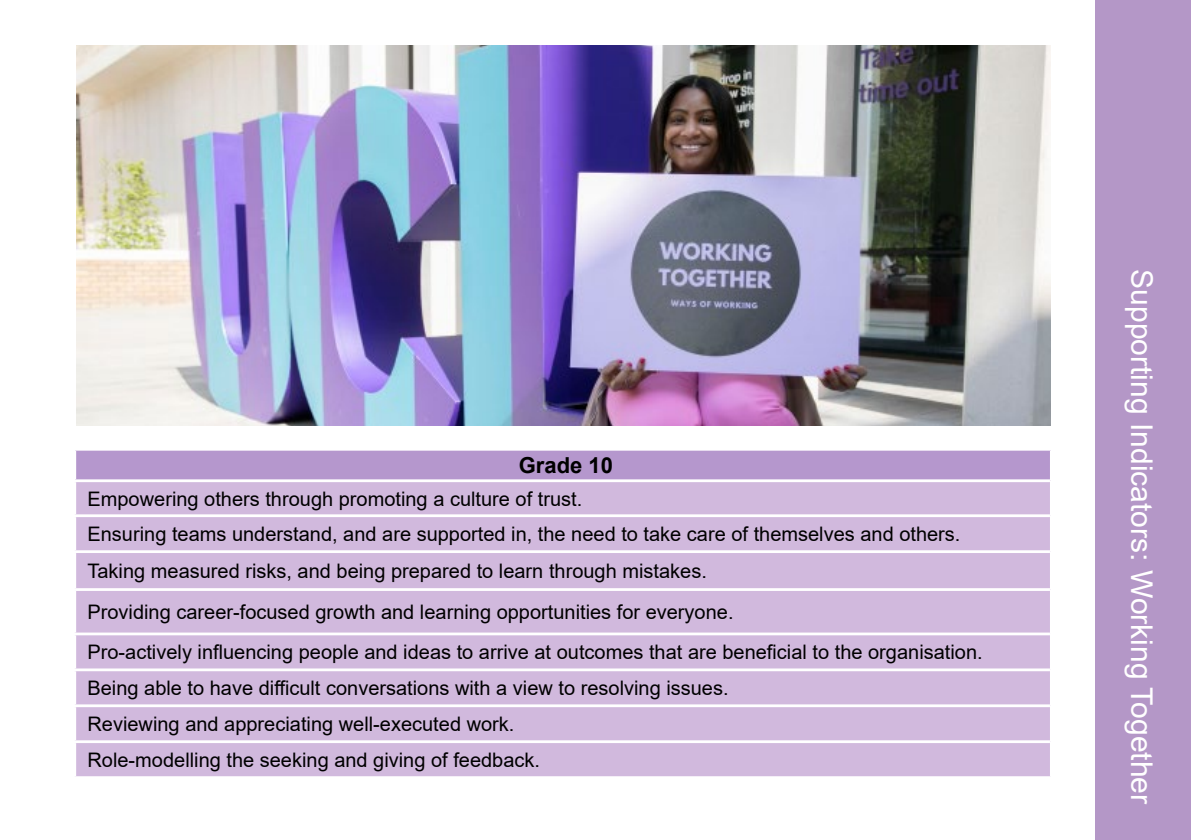
<style>
.page{position:relative;width:1191px;height:840px;background:#fff}
.page>*{position:absolute;margin:0;border:0;box-sizing:border-box;transform-origin:0 0}
.t1{font:30px "Arial";color:#fff}
.t2{font:700 22px "Arial";color:#000}
.t3{font:20px/36.2px "Arial";color:#000}
</style>
<div class="page">
<div style="left:1095px;top:0;width:96px;height:839px;background:#b497c7"></div>
<div style="left:75px;top:449px;width:975px;height:31px;background:#b597cd"></div>
<div style="left:76px;top:482px;width:974px;height:293px;background:#d1b9dd"></div>
<hr style="left:73px;top:447px;width:978px;height:3px;background:#fff">
<hr style="left:73px;top:450px;width:3px;height:29px;background:#fff">
<hr style="left:73px;top:479px;width:977px;height:3px;background:#fff">
<hr style="left:73px;top:514px;width:977px;height:3px;background:#fff">
<hr style="left:73px;top:550px;width:977px;height:2px;background:#fff">
<hr style="left:73px;top:588px;width:977px;height:2px;background:#fff">
<hr style="left:73px;top:632px;width:977px;height:3px;background:#fff">
<hr style="left:73px;top:668px;width:977px;height:3px;background:#fff">
<hr style="left:73px;top:704px;width:977px;height:2px;background:#fff">
<hr style="left:73px;top:739px;width:977px;height:3px;background:#fff">
<img style="left:76px;top:46px;width:974px;height:379px">
<p class="t2" style="left:519px;top:449px;width:96px">Grade 10</p>
<p class="t3" style="left:87px;top:480px;width:874px">Empowering others through promoting a culture of trust.<br>Ensuring teams understand, and are supported in, the need to take care of themselves and others.<br>Taking measured risks, and being prepared to learn through mistakes.</p>
<p class="t3" style="left:87px;top:591px;width:896px;line-height:40.2px">Providing career-focused growth and learning opportunities for everyone.<br>Pro-actively influencing people and ideas to arrive at outcomes that are beneficial to the organisation.</p>
<p class="t3" style="left:87px;top:669px;width:642px">Being able to have difficult conversations with a view to resolving issues.<br>Reviewing and appreciating well-executed work.<br>Role-modelling the seeking and giving of feedback.</p>
<h1 class="t1" style="left:1162px;top:269px;width:536px;rotate:90deg">Supporting Indicators: Working Together</h1>
</div>
